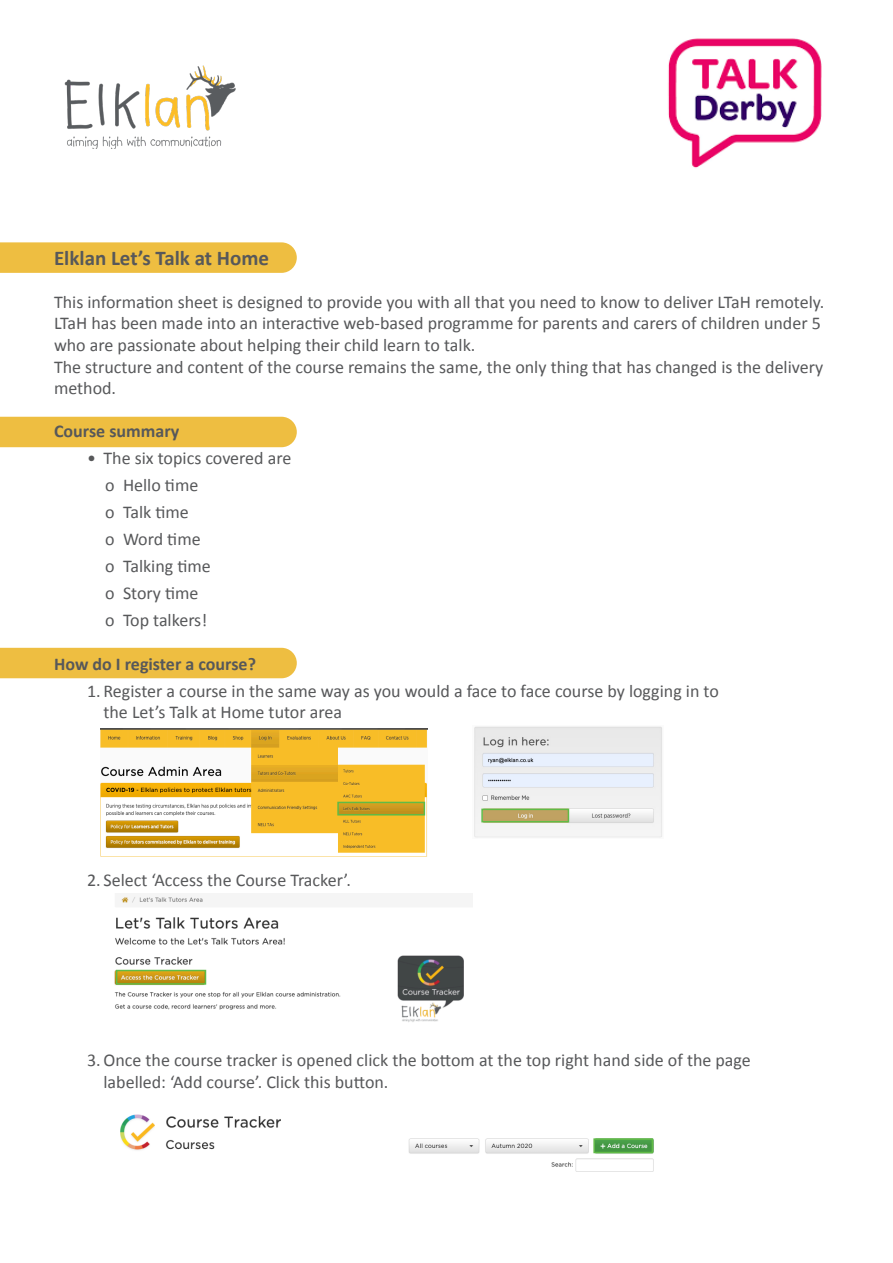
<style>
.page{position:relative;width:893px;height:1263px;background:#fff}
.page>*{position:absolute;margin:0;border:0;box-sizing:border-box;transform-origin:0 0}
.t1{font:700 21px "Calibri";color:#57585a}
.t2{font:18px/21.6px "Calibri";color:#57585a}
.t3{font:700 18px "Calibri";color:#57585a}
</style>
<div class="page">
<img style="left:64px;top:65px;width:172px;height:84px">
<img style="left:668px;top:38px;width:154px;height:130px">
<svg style="left:0;top:242px;width:297px;height:31px;background:#eebf46"></svg>
<div style="left:0;top:417px;width:297px;height:30px;background:#eebe41"></div>
<div style="left:0;top:648px;width:297px;height:30px;background:#eebe41"></div>
<img style="left:101px;top:729px;width:326px;height:128px">
<div style="left:337px;top:802px;width:88px;height:13px;border:2px solid #60bb46"></div>
<img style="left:474px;top:726px;width:188px;height:112px">
<div style="left:481px;top:809px;width:88px;height:13px;border:2px solid #60bb46"></div>
<img style="left:114px;top:896px;width:350px;height:126px">
<div style="left:116px;top:970px;width:90px;height:15px;border:2px solid #60bb46"></div>
<img style="left:120px;top:1114px;width:534px;height:58px">
<div style="left:593px;top:1138px;width:60px;height:15px;border:2px solid #60bb46"></div>
<p class="t1" style="left:54px;top:243px;width:217px">Elklan Let’s Talk at Home</p>
<p class="t2" style="left:54px;top:290px;width:772px">This information sheet is designed to provide you with all that you need to know to deliver LTaH remotely.<br>LTaH has been made into an interactive web-based programme for parents and carers of children under 5 who are passionate about helping their child learn to talk.</p>
<p class="t2" style="left:54px;top:355px;width:771px">The structure and content of the course remains the same, the only thing that has changed is the delivery method.</p>
<p class="t3" style="left:54px;top:419px;width:127px">Course summary</p>
<p class="t2" style="left:87px;top:447px;width:206px">• The six topics covered are</p>
<p class="t2" style="left:105px;top:474px;width:95px">o Hello time</p>
<p class="t2" style="left:105px;top:501px;width:85px">o Talk time</p>
<p class="t2" style="left:105px;top:528px;width:97px">o Word time</p>
<p class="t2" style="left:105px;top:555px;width:107px">o Talking time</p>
<p class="t2" style="left:105px;top:582px;width:95px">o Story time</p>
<p class="t2" style="left:105px;top:609px;width:104px">o Top talkers!</p>
<p class="t3" style="left:54px;top:651px;width:203px">How do I register a course?</p>
<p class="t2" style="left:87px;top:679px;width:633px">1. Register a course in the same way as you would a face to face course by logging in to</p>
<p class="t2" style="left:104px;top:701px;width:240px">the Let’s Talk at Home tutor area</p>
<p class="t2" style="left:87px;top:869px;width:266px">2. Select ‘Access the Course Tracker’.</p>
<p class="t2" style="left:87px;top:1049px;width:665px">3. Once the course tracker is opened click the bottom at the top right hand side of the page</p>
<p class="t2" style="left:104px;top:1070px;width:286px">labelled: ‘Add course’. Click this button.</p>
</div>
